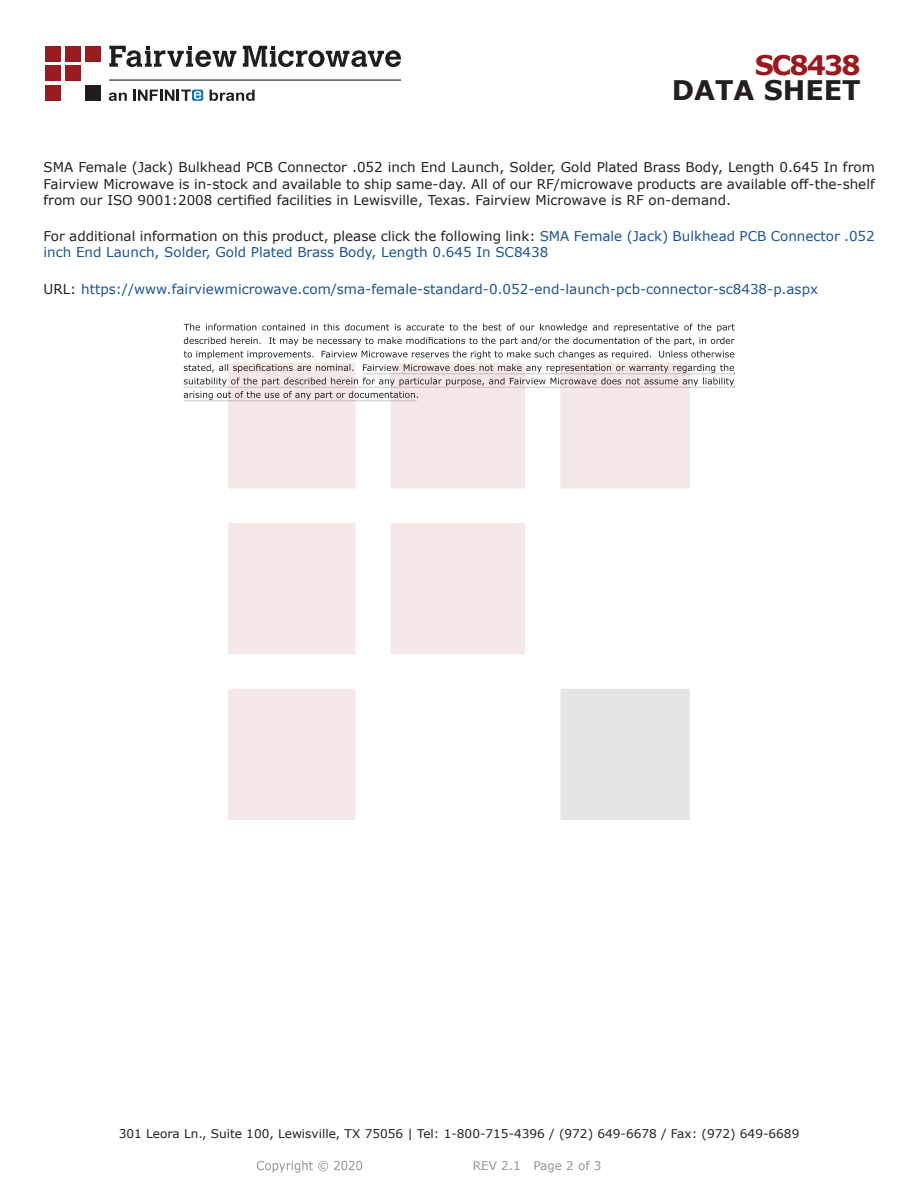
<style>
.page{position:relative;width:918px;height:1188px;background:#fff}
.page>*{position:absolute;margin:0;border:0;box-sizing:border-box;transform-origin:0 0}
.t1{font:700 27px "Verdana";color:#231f20}
.t2{font:700 27px "Verdana";letter-spacing:-.07em;color:#981a1e}
.t3{font:13.5px/16.2px "Verdana";color:#231f20;text-align:justify}
.t4{font:13.5px/16.2px "Verdana";color:#1a5392}
.t5{font:12px "Verdana";color:#231f20}
.t6{font:12px "Verdana";color:#939598}
.s1{color:#231f20}
</style>
<div class="page">
<svg style="left:184px;top:324px;width:551px;height:76px"></svg>
<hr style="left:363px;top:373px;width:372px;height:1px;background:#231f20">
<hr style="left:183px;top:387px;width:551px;height:1px;background:#231f20">
<hr style="left:184px;top:400px;width:233px;height:1px;background:#231f20">
<img style="left:257px;top:1160px;width:106px;height:13px">
<img style="left:228px;top:364px;width:462px;height:456px">
<div style="left:45px;top:46px;width:16px;height:15px;background:#971b1f"></div>
<div style="left:65px;top:66px;width:16px;height:15px;background:#971b1f"></div>
<div style="left:85px;top:85px;width:16px;height:16px;background:#211d1e"></div>
<div style="left:45px;top:85px;width:16px;height:16px;background:#971b1f"></div>
<div style="left:85px;top:46px;width:16px;height:15px;background:#971b1f"></div>
<div style="left:45px;top:66px;width:16px;height:15px;background:#971b1f"></div>
<div style="left:65px;top:46px;width:16px;height:15px;background:#971b1f"></div>
<svg style="left:109px;top:46px;width:292px;height:21px"></svg>
<svg style="left:192px;top:90px;width:11px;height:11px"></svg>
<svg style="left:133px;top:90px;width:68px;height:11px"></svg>
<svg style="left:210px;top:90px;width:45px;height:11px"></svg>
<svg style="left:109px;top:93px;width:18px;height:8px"></svg>
<hr style="left:109px;top:80px;width:292px;height:1px;background:#211d1e">
<h1 class="t2" style="left:755px;top:46px;width:108px">SC8438</h1>
<h1 class="t1" style="left:672px;top:71px;width:191px">DATA SHEET</h1>
<p class="t3" style="left:44px;top:159px;width:833px">SMA Female (Jack) Bulkhead PCB Connector .052 inch End Launch, Solder, Gold Plated Brass Body, Length 0.645 In from Fairview Microwave is in-stock and available to ship same-day. All of our RF/microwave products are available off-the-shelf from our ISO 9001:2008 certified facilities in Lewisville, Texas. Fairview Microwave is RF on-demand.</p>
<p class="t4" style="left:44px;top:228px;width:833px"><span class="s1">For additional information on this product, please click the following link:</span> SMA Female (Jack) Bulkhead PCB Connector .052 inch End Launch, Solder, Gold Plated Brass Body, Length 0.645 In SC8438</p>
<p class="t4" style="left:44px;top:281px;width:776px"><span class="s1">URL:</span> https://www.fairviewmicrowave.com/sma-female-standard-0.052-end-launch-pcb-connector-sc8438-p.aspx</p>
<p class="t5" style="left:119px;top:1125px;width:682px">301 Leora Ln., Suite 100, Lewisville, TX 75056 | Tel: 1-800-715-4396 / (972) 649-6678 / Fax: (972) 649-6689</p>
<p class="t6" style="left:473px;top:1157px;width:130px">REV 2.1 Page 2 of 3</p>
</div>
